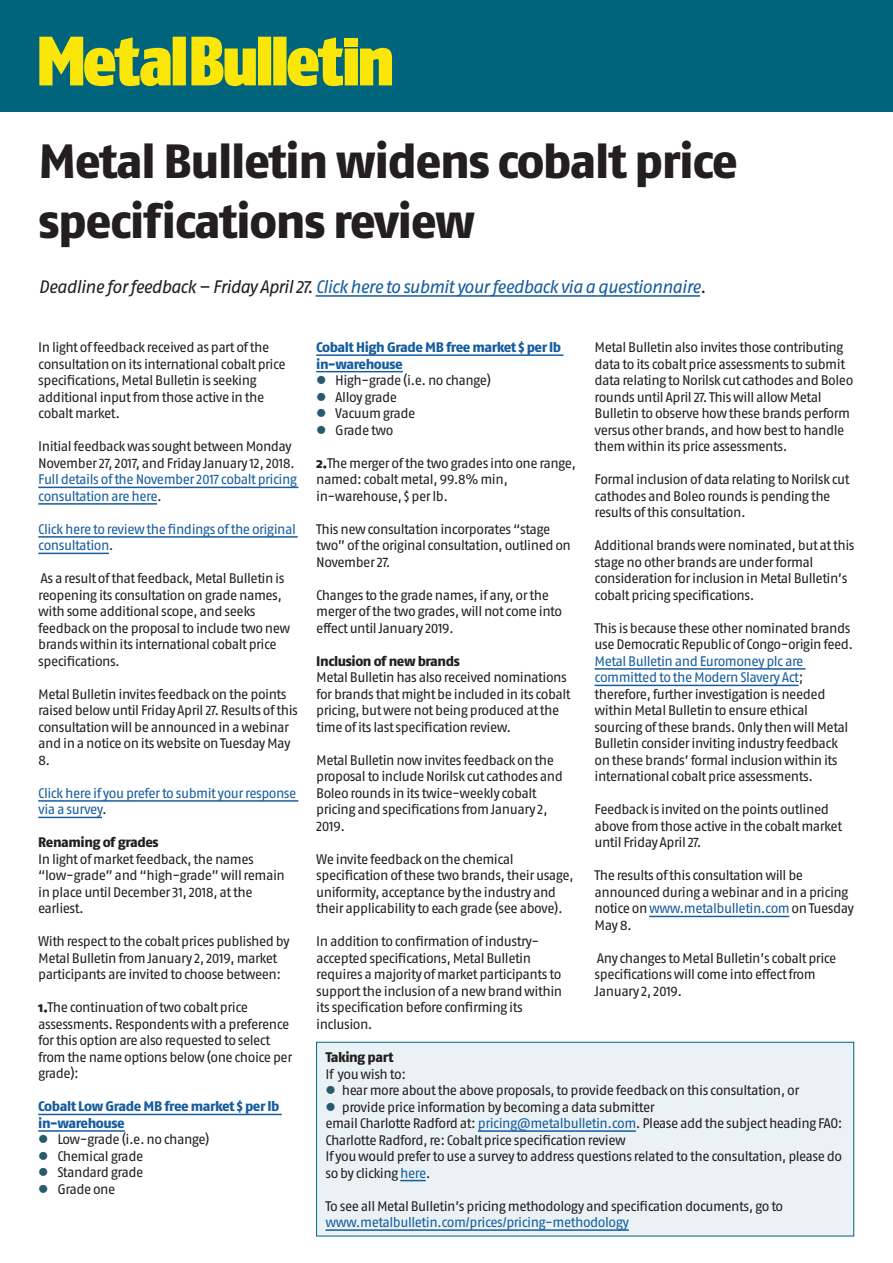
<style>
.page{position:relative;width:893px;height:1263px;background:#fff}
.page>*{position:absolute;margin:0;border:0;box-sizing:border-box;transform-origin:0 0}
.BodyNI-bold{font:48px/60px "Fago No Exb Lf";letter-spacing:-.03em;color:#231f20}
.BodytextNI-italic{font:italic 18px "Fago No Regular Lf";letter-spacing:-.045em;color:#175d9e}
.Bodytextni{font:13.8px/16.5px "Fago No Regular LF";letter-spacing:-.035em;color:#231f20}
.Bodytextni-2{font:13.8px/16.5px "Fago No Regular LF";letter-spacing:-.035em;color:#175d9e}
.BodyNI-bold-2{font:13.8px/16.5px "Fago No Exb Lf";letter-spacing:-.035em;color:#175d9e}
.BodyNI-bold-3{font:13.8px "Fago No Exb Lf";letter-spacing:-.03em;color:#231f20}
.Bodytextni-3{font:13.8px "Wingdings";color:#275a6d}
.s1{color:#231f20}
.s2{color:#175d9e}
.s3{font-family:"Fago No Exb"}
.s4{color:#275a6d}
</style>
<div class="page">
<div style="left:0;top:0;width:893px;height:112px;background:#00657c"></div>
<hr style="left:38px;top:487px;width:260px;height:1px;background:#175d9e">
<hr style="left:38px;top:503px;width:119px;height:2px;background:#175d9e">
<hr style="left:38px;top:536px;width:260px;height:2px;background:#175d9e">
<hr style="left:38px;top:553px;width:71px;height:1px;background:#175d9e">
<hr style="left:38px;top:800px;width:260px;height:2px;background:#175d9e">
<hr style="left:38px;top:817px;width:64px;height:1px;background:#175d9e">
<hr style="left:38px;top:1114px;width:244px;height:1px;background:#175d9e">
<hr style="left:38px;top:1130px;width:87px;height:2px;background:#175d9e">
<hr style="left:316px;top:354px;width:247px;height:2px;background:#175d9e">
<hr style="left:316px;top:371px;width:87px;height:1px;background:#175d9e">
<hr style="left:595px;top:668px;width:210px;height:2px;background:#175d9e">
<hr style="left:595px;top:685px;width:204px;height:1px;background:#175d9e">
<hr style="left:649px;top:916px;width:140px;height:1px;background:#175d9e">
<hr style="left:316px;top:295px;width:384px;height:2px;background:#175d9e">
<div style="left:317px;top:1042px;width:537px;height:194px;background:#eaf2f5"></div>
<hr style="left:478px;top:1130px;width:158px;height:2px;background:#175d9e">
<svg style="left:400px;top:1180px;width:26px;height:1px"></svg>
<hr style="left:325px;top:1229px;width:304px;height:2px;background:#175d9e">
<div style="left:316px;top:1042px;width:538px;height:194px;border:1px solid #00657c"></div>
<svg style="left:39px;top:37px;width:353px;height:49px"></svg>
<p class="BodyNI-bold" style="left:38px;top:130px;width:701px">Metal Bulletin widens cobalt price specifications review</p>
<p class="BodytextNI-italic" style="left:38px;top:276px;width:669px"><span class="s1">Deadlineforfeedback – FridayApril 27.</span> Click here to submit yourfeedback via a questionnaire<span class="s1">.</span></p>
<p class="Bodytextni" style="left:38px;top:339px;width:249px">In light offeedbackreceived as part ofthe consultation on its international cobalt price specifications, Metal Bulletin is seeking additional input from those active in the cobalt market.</p>
<p class="Bodytextni" style="left:38px;top:438px;width:260px">Initial feedbackwas sought between Monday November 27, 2017, and FridayJanuary 12, 2018.<br><span class="s2">Full details ofthe November 2017 cobalt pricing consultation are here</span>.</p>
<p class="Bodytextni-2" style="left:38px;top:521px;width:259px">Click here to review the findings ofthe original consultation<span class="s1">.</span></p>
<p class="Bodytextni" style="left:38px;top:570px;width:254px">As a result ofthat feedback, Metal Bulletin is reopening its consultation on grade names, with some additional scope, and seeks feedback on the proposal to include two new brands within its international cobalt price specifications.</p>
<p class="Bodytextni" style="left:38px;top:686px;width:261px">Metal Bulletin invites feedback on the points raised below until FridayApril 27. Results of this consultation will be announced in a webinar and in a notice on its website on Tuesday May 8.</p>
<p class="Bodytextni-2" style="left:38px;top:785px;width:260px">Click here ifyou prefer to submityour response via a survey<span class="s1">.</span></p>
<p class="BodyNI-bold-3" style="left:38px;top:834px;width:122px">Renaming of grades</p>
<p class="Bodytextni" style="left:38px;top:851px;width:248px">In light of market feedback, the names “low-grade” and “high-grade” will remain in place until December 31, 2018, at the earliest.</p>
<p class="Bodytextni" style="left:38px;top:933px;width:253px">With respect to the cobalt prices published by<br>Metal Bulletin from January 2, 2019, market participants are invited to choose between:</p>
<p class="Bodytextni" style="left:38px;top:999px;width:256px"><span class="s3">1.</span>The continuation oftwo cobalt price assessments. Respondents with a preference for this option are also requested to select from the name options below (one choice per grade :(</p>
<p class="BodyNI-bold-2" style="left:38px;top:1098px;width:243px">Cobalt Low Grade MB free market $ per lb in-warehouse</p>
<p class="Bodytextni" style="left:57px;top:1131px;width:154px">Low-grade .e. i( no change(</p>
<p class="Bodytextni-3" style="left:38px;top:1132px;width:12px">●</p>
<p class="Bodytextni-3" style="left:38px;top:1148px;width:12px">●</p>
<p class="Bodytextni" style="left:57px;top:1148px;width:87px">Chemical grade</p>
<p class="Bodytextni-3" style="left:38px;top:1165px;width:12px">●</p>
<p class="Bodytextni" style="left:57px;top:1164px;width:87px">Standard grade</p>
<p class="Bodytextni-3" style="left:38px;top:1181px;width:12px">●</p>
<p class="Bodytextni" style="left:57px;top:1181px;width:60px">Grade one</p>
<p class="BodyNI-bold-2" style="left:316px;top:339px;width:247px">Cobalt High Grade MB free market $ per lb in-warehouse</p>
<p class="Bodytextni" style="left:335px;top:372px;width:157px">High-grade .e. i( no change(</p>
<p class="Bodytextni-3" style="left:316px;top:373px;width:12px">●</p>
<p class="Bodytextni-3" style="left:316px;top:389px;width:12px">●</p>
<p class="Bodytextni-3" style="left:316px;top:406px;width:12px">●</p>
<p class="Bodytextni" style="left:335px;top:388px;width:63px">Alloy grade</p>
<p class="Bodytextni" style="left:335px;top:405px;width:82px">Vacuum grade</p>
<p class="Bodytextni" style="left:335px;top:421px;width:60px">Grade two</p>
<p class="Bodytextni-3" style="left:316px;top:422px;width:12px">●</p>
<p class="Bodytextni" style="left:316px;top:454px;width:261px"><span class="s3">2.</span>The merger ofthe two grades into one range, named: cobalt metal, 99.8% min, in-warehouse $, per lb.</p>
<p class="Bodytextni" style="left:316px;top:520px;width:256px">This newconsultation incorporates “stage two” ofthe original consultation, outlined on<br>November 27.</p>
<p class="Bodytextni" style="left:316px;top:586px;width:247px">Changes to the grade names if, any, or the merger ofthe two grades, will notcome into effect until January 2019.</p>
<p class="BodyNI-bold-3" style="left:316px;top:653px;width:145px">Inclusion of new brands</p>
<p class="Bodytextni" style="left:316px;top:669px;width:256px">Metal Bulletin has also received nominations for brands that might be included in its cobalt pricing, butwere not being produced at the time of its last specification review.</p>
<p class="Bodytextni" style="left:316px;top:751px;width:248px">Metal Bulletin now invites feedback on the proposal to include Norilskcutcathodes and Boleo rounds in its twice-weeklycobalt pricing and specifications from January 2, 2019.</p>
<p class="Bodytextni" style="left:316px;top:850px;width:259px">We invite feedback on the chemical specification ofthese two brands, their usage, uniformity, acceptance by the industry and their applicability to each grade (see above .(</p>
<p class="Bodytextni" style="left:316px;top:949px;width:216px">accepted specifications, Metal Bulletin</p>
<p class="Bodytextni" style="left:316px;top:933px;width:225px">In addition to confirmation of industry-</p>
<p class="Bodytextni" style="left:316px;top:966px;width:247px">requires a majority of market participants to support the inclusion ofa new brand within its specification before confirming its inclusion.</p>
<p class="Bodytextni" style="left:595px;top:339px;width:260px">Metal Bulletin also invites those contributing data to its cobalt price assessments to submit data relating to Norilskcutcathodes and Boleo rounds until April 27. This will allow Metal Bulletin to observe how these brands perform versus other brands, and how best to handle them within its price assessments.</p>
<p class="Bodytextni" style="left:595px;top:471px;width:257px">Formal inclusion of data relating to Norilskcut cathodes and Boleo rounds is pending the results ofthis consultation.</p>
<p class="Bodytextni" style="left:595px;top:537px;width:262px">Additional brands were nominated, but at this stage no other brands are under formal consideration for inclusion in Metal Bulletin s’ cobalt pricing specifications.</p>
<p class="Bodytextni" style="left:595px;top:620px;width:260px">This is because these other nominated brands use Democratic Republic of Congo-origin feed.<br><span class="s2">Metal Bulletin and Euromoney plc are committed to the Modern SlaveryAct</span>; therefore, further investigation is needed within Metal Bulletin to ensure ethical sourcing ofthese brands. Only then will Metal Bulletin consider inviting industry feedback on these brands’ formal inclusion within its international cobalt price assessments.</p>
<p class="Bodytextni" style="left:595px;top:801px;width:249px">Feedback is invited on the points outlined above from those active in the cobalt market until Friday April 27.</p>
<p class="Bodytextni" style="left:595px;top:867px;width:261px">The results ofthis consultation will be announced during a webinar and in a pricing notice on <span class="s2">www.metalbulletin.com</span> on Tuesday May 8.</p>
<p class="Bodytextni" style="left:595px;top:950px;width:243px">Anychanges to Metal Bulletin s’ cobalt price specifications will come into effect from<br>January 2, 2019.</p>
<p class="BodyNI-bold-3" style="left:325px;top:1049px;width:69px">Taking part</p>
<p class="Bodytextni" style="left:325px;top:1065px;width:82px">If you wish to:</p>
<p class="Bodytextni" style="left:325px;top:1082px;width:475px"><span class="s4">●</span> hear more about the above proposals to, provide feedback on this consultation, or</p>
<p class="Bodytextni" style="left:325px;top:1098px;width:331px"><span class="s4">●</span> provide price information by becoming a data submitter</p>
<p class="Bodytextni" style="left:325px;top:1115px;width:519px">email Charlotte Radford at: <span class="s2">pricing@metalbulletin.com</span>. Please add the subject heading FAO:<br>Charlotte Radford re, : Cobalt price specification review</p>
<p class="Bodytextni" style="left:325px;top:1148px;width:518px">Ifyou would prefer to use a survey to address questions related to the consultation, please do so byclicking <span class="s2">here</span>.</p>
<p class="Bodytextni" style="left:325px;top:1197px;width:459px">To see all Metal Bulletin s’ pricing methodology and specification documents, go to <span class="s2">www.metalbulletin.com/prices/pricing-methodology</span></p>
</div>
